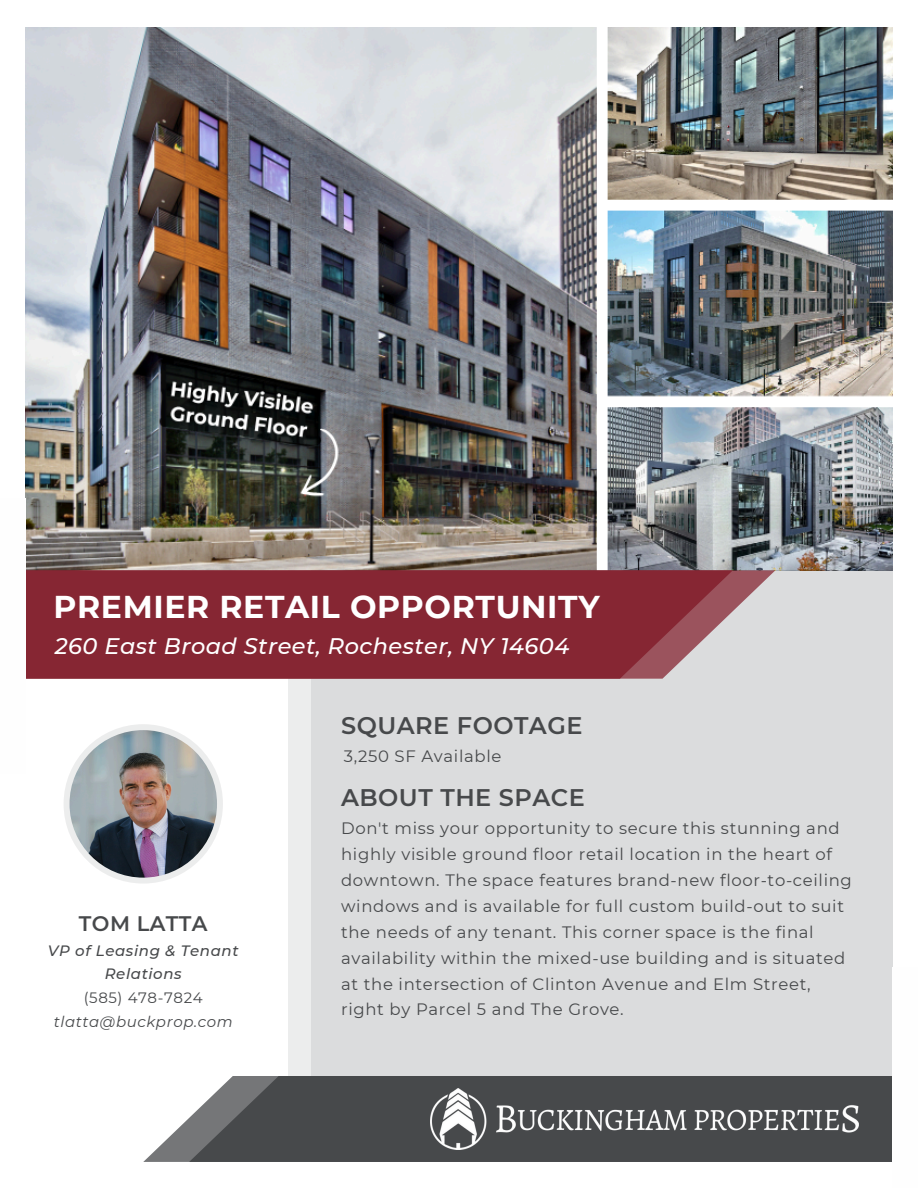
<style>
.page{position:relative;width:918px;height:1188px;background:#fff}
.page>*{position:absolute;margin:0;border:0;box-sizing:border-box;transform-origin:0 0}
.t1{font:700 31.5px "Montserrat";letter-spacing:.02em;color:#fff}
.t2{font:600 24px "Montserrat";letter-spacing:.02em;color:#47494b}
.t3{font:italic 500 22.5px "Montserrat";letter-spacing:.02em;color:#fff}
.t4{font:600 21px "Montserrat";letter-spacing:.02em;color:#47494b}
.t5{font:16.5px/25.8px "Montserrat";letter-spacing:.04em;color:#47494b}
.t6{font:italic 500 15px/23.7px "Montserrat";letter-spacing:.04em;color:#47494b;text-align:center}
.t7{font:italic 15px "Montserrat";letter-spacing:.04em;color:#47494b}
.t8{font:15px "Montserrat";letter-spacing:.04em;color:#47494b}
</style>
<div class="page">
<img style="left:25px;top:27px;width:868px;height:543px">
<div style="left:289px;top:570px;width:604px;height:592px;background:#eceded"></div>
<div style="left:311px;top:570px;width:582px;height:592px;background:#dbdcdd"></div>
<svg style="left:733px;top:570px;width:42px;height:41px"></svg>
<svg style="left:26px;top:570px;width:707px;height:109px;background:#892e3a"></svg>
<svg style="left:143px;top:1118px;width:46px;height:44px"></svg>
<div style="left:189px;top:1076px;width:729px;height:86px;background:#47494b"></div>
<img style="left:430px;top:1089px;width:429px;height:60px">
<div style="left:893px;top:967px;width:25px;height:221px;background:#fefefe"></div>
<svg style="left:64px;top:724px;width:159px;height:160px;background:#eaebeb"></svg>
<img style="left:70px;top:730px;width:147px;height:148px;border-radius:50%">
<h3 class="t1" style="left:53px;top:588px;width:548px">PREMIER RETAIL OPPORTUNITY</h3>
<p class="t3" style="left:55px;top:632px;width:516px">260 East Broad Street, Rochester, NY 14604</p>
<p class="t4" style="left:79px;top:911px;width:130px">TOM LATTA</p>
<h1 class="t6" style="left:48px;top:939px;width:192px">VP of Leasing &amp; Tenant<br>Relations</h1>
<p class="t8" style="left:84px;top:989px;width:120px">(585) 478-7824</p>
<h4 class="t7" style="left:54px;top:1012px;width:181px">tlatta@buckprop.com</h4>
<p class="t2" style="left:341px;top:710px;width:243px">SQUARE FOOTAGE</p>
<h2 class="t5" style="left:344px;top:743px;width:159px">3,250 SF Available</h2>
<p class="t2" style="left:341px;top:783px;width:245px">ABOUT THE SPACE</p>
<h2 class="t5" style="left:341px;top:816px;width:512px">Don't miss your opportunity to secure this stunning and highly visible ground floor retail location in the heart of downtown. The space features brand-new floor-to-ceiling windows and is available for full custom build-out to suit the needs of any tenant. This corner space is the final availability within the mixed-use building and is situated at the intersection of Clinton Avenue and Elm Street, right by Parcel 5 and The Grove.</h2>
</div>
